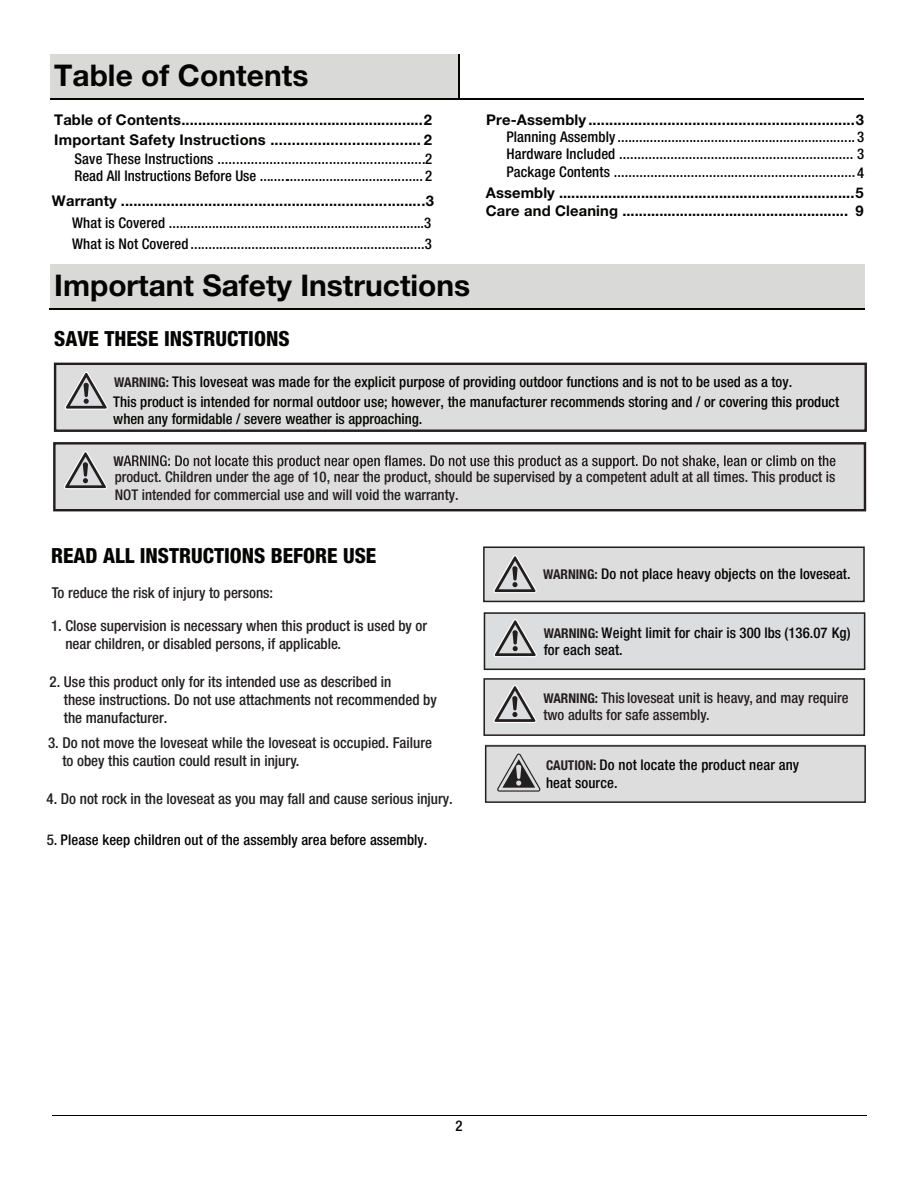
<style>
.page{position:relative;width:918px;height:1188px;background:#fff}
.page>*{position:absolute;margin:0;border:0;box-sizing:border-box;transform-origin:0 0}
.t1{font:700 29.85px "Helvetica Neue LT Std";color:#040503}
.t2{font:800 condensed 20.85px "Helvetica Neue LT Std";color:#040503}
.t3{font:500 condensed 15px/18px "Helvetica Neue LT Std";color:#231f20}
.t4{font:500 condensed 14.7px/17.4px "Helvetica Neue LT Std";color:#040503}
.t5{font:700 14.7px/18.3px "Helvetica Neue LT Std";letter-spacing:.01em;color:#040503}
.t6{font:500 condensed 14.7px/16.2px "Helvetica Neue LT Std";color:#231f20}
.t7{font:500 condensed 14.7px/17.7px "Helvetica Neue LT Std";letter-spacing:.01em;color:#050605}
.t8{font:700 condensed 13.5px "Helvetica Neue LT Std";color:#231f20}
.s1{font-weight:700;font-size:13.5px;color:#231f20}
.s2{color:#000}
.s3{color:#211e1e}
.s4{font-size:15px;color:#231f20}
.s5{font-weight:700;font-size:13.5px;color:#211e1e}
.s6{font-weight:700;font-size:13.5px}
.s7{font-family:"Helvetica Neue LT Com";font-weight:700;font-size:24px;color:#d1d1d1}
</style>
<div class="page">
<hr style="left:52px;top:1115px;width:814px;height:1px;background:#040503">
<div style="left:50px;top:55px;width:409px;height:43px;background:#d9d9d8"></div>
<hr style="left:458px;top:55px;width:2px;height:43px;background:#040503">
<hr style="left:50px;top:98px;width:408px;height:2px;background:#040503">
<hr style="left:461px;top:98px;width:403px;height:2px;background:#040503">
<div style="left:484px;top:679px;width:380px;height:56px;background:#dedddd"></div>
<div style="left:483px;top:678px;width:382px;height:58px;border:2px solid #231f20"></div>
<svg style="left:493px;top:685px;width:44px;height:38px"></svg>
<div style="left:485px;top:744px;width:381px;height:58px;background:#dedddd"></div>
<div style="left:484px;top:745px;width:382px;height:58px;border:2px solid #231f20"></div>
<hr style="left:485px;top:746px;width:1px;height:56px;background:#231f20">
<svg style="left:497px;top:754px;width:43px;height:38px"></svg>
<svg style="left:484px;top:612px;width:381px;height:58px;background:#cecfcf"></svg>
<div style="left:50px;top:265px;width:814px;height:43px;background:#d9d9d8"></div>
<hr style="left:49px;top:308px;width:409px;height:1px;background:#040503">
<hr style="left:460px;top:308px;width:404px;height:1px;background:#040503">
<div style="left:56px;top:364px;width:810px;height:66px;background:#dedddd"></div>
<div style="left:54px;top:363px;width:813px;height:69px;border:2px solid #231f20"></div>
<svg style="left:65px;top:372px;width:43px;height:38px"></svg>
<div style="left:55px;top:443px;width:810px;height:66px;background:#dedddd"></div>
<div style="left:53px;top:442px;width:813px;height:69px;border:2px solid #231f20"></div>
<svg style="left:123px;top:455px;width:712px;height:14px"></svg>
<svg style="left:64px;top:451px;width:43px;height:38px"></svg>
<div style="left:484px;top:547px;width:380px;height:54px;background:#dedddd"></div>
<div style="left:483px;top:547px;width:382px;height:55px;border:2px solid #231f20"></div>
<svg style="left:493px;top:555px;width:44px;height:38px"></svg>
<h1 class="t1" style="left:54px;top:57px;width:256px">Table of Contents</h1>
<p class="t5" style="left:54px;top:110px;width:379px">Table of Contents..........................................................2</p>
<p class="t5" style="left:486px;top:110px;width:379px">Pre-Assembly ................................................................3</p>
<p class="t4" style="left:506px;top:128px;width:359px;text-align:justify">Planning Assembly .................................................................. 3<br>Hardware Included ................................................................ 3<br>Package Contents ..................................................................4</p>
<p class="t5" style="left:486px;top:183px;width:379px">Assembly ........................................................................5<br>Care and Cleaning ....................................................... 9</p>
<p class="t5" style="left:54px;top:130px;width:379px">Important Safety Instructions ................................... 2</p>
<p class="t4" style="left:74px;top:150px;width:359px">Save These Instructions ........................................................2<br>Read All Instructions Before Use ............................................. 2</p>
<p class="t5" style="left:52px;top:191px;width:383px">Warranty .........................................................................3</p>
<p class="t4" style="left:72px;top:212px;width:361px;line-height:21.6px">What is Covered .......................................................................3<br>What is Not Covered .................................................................3</p>
<h1 class="t1" style="left:54px;top:267px;width:418px">Important Safety Instructions</h1>
<h2 class="t2" style="left:54px;top:326px;width:237px">SAVE THESE INSTRUCTIONS</h2>
<p class="t4" style="left:113px;top:371px;width:727px;line-height:20px"><span class="s1">WARNING:</span> This loveseat was made for the explicit purpose of providing outdoor functions and is not to be used as a toy.<br>This product is intended for normal outdoor use; however, the manufacturer recommends storing and / or covering this <span class="s2">product</span></p>
<p class="t4" style="left:113px;top:410px;width:311px">when any formidable / severe weather is approaching.</p>
<p class="t8" style="left:114px;top:453px;width:12px">W</p>
<p class="t6" style="left:115px;top:468px;width:722px;line-height:17.7px">product. Children under the age of 10, near the product, should be supervised by a competent adult at all times. This product is<br>NOT intended for commercial use and will void the warranty.</p>
<h2 class="t2" style="left:51px;top:543px;width:327px">READ ALL INSTRUCTIONS BEFORE USE</h2>
<p class="t3" style="left:52px;top:583px;width:223px">To reduce the risk of injury to persons:</p>
<p class="t3" style="left:65px;top:616px;width:363px;text-indent:-14px">1. Close supervision is necessary when this product is used by or near children, or disabled persons, if applicable.</p>
<p class="t3" style="left:64px;top:672px;width:374px;text-indent:-14px">2. Use this product only for its intended use as described in<br>these instructions. <span class="s3">Do not use attachments not recommended by the manufacturer.</span></p>
<p class="t3" style="left:62px;top:733px;width:371px;text-indent:-14px">3. Do not move the loveseat while the loveseat is occupied. Failure to obey this caution could result in injury.</p>
<p class="t3" style="left:47px;top:789px;width:408px">4. Do not rock in the loveseat as you may fall and cause serious injury.</p>
<p class="t4" style="left:47px;top:831px;width:382px"><span class="s4">5.</span> Please keep children out of the assembly area before assembly.</p>
<p class="t4" style="left:543px;top:565px;width:309px"><span class="s1">WARNING:</span> Do not place heavy objects on the loveseat.</p>
<p class="t7" style="left:544px;top:623px;width:308px"><span class="s5">WARNING:</span> Weight limit for chair is 300 lbs (136.07 Kg) for each seat.</p>
<p class="t6" style="left:543px;top:690px;width:307px"><span class="s6">WARNING:</span> This loveseat unit is heavy, and may require two adults for safe assembly.</p>
<p class="t4" style="left:520px;top:756px;width:281px;text-indent:26px"><span class="s1">CAUTION:</span> Do not locate the product near any <span class="s7">!</span> heat source.</p>
<p class="t4" style="left:456px;top:1116px;width:9px">2</p>
</div>
